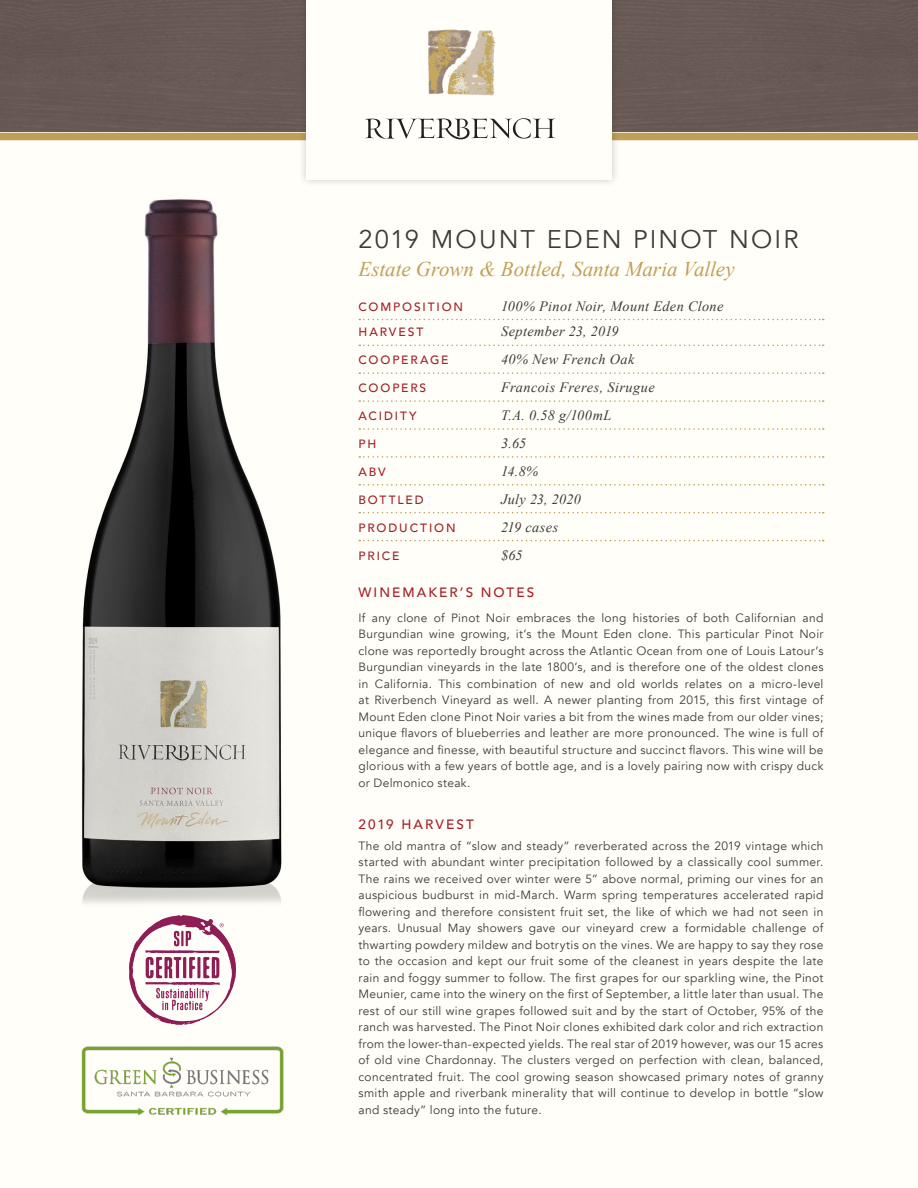
<style>
.page{position:relative;width:918px;height:1188px;background:#fffef8}
.page>*{position:absolute;margin:0;border:0;box-sizing:border-box;transform-origin:0 0}
.t1{font:25.5px "Avenir";letter-spacing:.08em;color:#3e3b38}
.t2{font:italic 21px "Times New Roman";letter-spacing:-.005em;color:#bf9f56}
.t3{font:italic 14.25px "Times New Roman";letter-spacing:.025em;color:#3e3b38}
.t4{font:500 13.5px "Avenir";letter-spacing:.155em;color:#a32129}
.t5{font:12px/16.5px "Avenir";letter-spacing:.025em;color:#3e3b38;text-align:justify}
.t6{font:500 12px "Avenir";letter-spacing:.155em;color:#a32129}
</style>
<div class="page">
<div style="left:0;top:133px;width:918px;height:7px;background:#bf9f56"></div>
<div style="left:0;top:0;width:918px;height:132px;background:#685853"></div>
<div style="left:298px;top:0;width:322px;height:188px;background:#231f20;opacity:.25"></div>
<div style="left:306px;top:0;width:306px;height:179px;background:#fffef8"></div>
<img style="left:428px;top:29px;width:67px;height:67px">
<svg style="left:365px;top:118px;width:190px;height:22px"></svg>
<img style="left:129px;top:917px;width:106px;height:108px">
<img style="left:82px;top:173px;width:224px;height:744px">
<svg style="left:359px;top:319px;width:465px;height:1px"></svg>
<svg style="left:359px;top:345px;width:465px;height:1px"></svg>
<svg style="left:359px;top:372px;width:465px;height:2px"></svg>
<svg style="left:359px;top:400px;width:465px;height:2px"></svg>
<svg style="left:359px;top:428px;width:465px;height:2px"></svg>
<svg style="left:359px;top:456px;width:465px;height:2px"></svg>
<svg style="left:359px;top:484px;width:465px;height:2px"></svg>
<svg style="left:359px;top:512px;width:465px;height:1px"></svg>
<svg style="left:359px;top:540px;width:465px;height:1px"></svg>
<img style="left:81px;top:1046px;width:203px;height:70px">
<p class="t1" style="left:359px;top:224px;width:441px">2019 MOUNT EDEN PINOT NOIR</p>
<p class="t2" style="left:359px;top:255px;width:378px">Estate Grown &amp; Bottled, Santa Maria Valley</p>
<p class="t6" style="left:359px;top:296px;width:106px">COMPOSITION</p>
<p class="t3" style="left:501px;top:296px;width:224px">100% Pinot Noir, Mount Eden Clone</p>
<p class="t6" style="left:359px;top:322px;width:66px">HARVEST</p>
<p class="t3" style="left:501px;top:322px;width:119px">September 23, 2019</p>
<p class="t6" style="left:359px;top:350px;width:91px">COOPERAGE</p>
<p class="t3" style="left:501px;top:350px;width:135px">40% New French Oak</p>
<p class="t6" style="left:359px;top:378px;width:69px">COOPERS</p>
<p class="t3" style="left:501px;top:378px;width:155px">Francois Freres, Sirugue</p>
<p class="t6" style="left:359px;top:405px;width:60px">ACIDITY</p>
<p class="t3" style="left:501px;top:405px;width:112px">T.A. 0.58 g/100mL</p>
<p class="t6" style="left:359px;top:433px;width:19px">PH</p>
<p class="t3" style="left:501px;top:433px;width:27px">3.65</p>
<p class="t6" style="left:359px;top:461px;width:29px">ABV</p>
<p class="t3" style="left:501px;top:461px;width:39px">14.8%</p>
<p class="t6" style="left:359px;top:489px;width:67px">BOTTLED</p>
<p class="t3" style="left:501px;top:489px;width:81px">July 23, 2020</p>
<p class="t6" style="left:359px;top:517px;width:99px">PRODUCTION</p>
<p class="t3" style="left:501px;top:517px;width:59px">219 cases</p>
<p class="t6" style="left:359px;top:545px;width:42px">PRICE</p>
<p class="t3" style="left:501px;top:545px;width:23px">$65</p>
<p class="t4" style="left:359px;top:581px;width:177px">WINEMAKER’S NOTES</p>
<p class="t5" style="left:359px;top:610px;width:466px">If any clone of Pinot Noir embraces the long histories of both Californian and Burgundian wine growing, it’s the Mount Eden clone. This particular Pinot Noir clone was reportedly brought across the Atlantic Ocean from one of Louis Latour’s Burgundian vineyards in the late 1800’s, and is therefore one of the oldest clones in California. This combination of new and old worlds relates on a micro-level at Riverbench Vineyard as well. A newer planting from 2015, this first vintage of Mount Eden clone Pinot Noir varies a bit from the wines made from our older vines; unique flavors of blueberries and leather are more pronounced. The wine is full of elegance and finesse, with beautiful structure and succinct flavors. This wine will be glorious with a few years of bottle age, and is a lovely pairing now with crispy duck or Delmonico steak.</p>
<p class="t4" style="left:359px;top:813px;width:117px">2019 HARVEST</p>
<p class="t5" style="left:359px;top:837px;width:466px">The old mantra of “slow and steady” reverberated across the 2019 vintage which started with abundant winter precipitation followed by a classically cool summer.<br>The rains we received over winter were 5” above normal, priming our vines for an auspicious budburst in mid-March. Warm spring temperatures accelerated rapid flowering and therefore consistent fruit set, the like of which we had not seen in years. Unusual May showers gave our vineyard crew a formidable challenge of thwarting powdery mildew and botrytis on the vines. We are happy to say they rose to the occasion and kept our fruit some of the cleanest in years despite the late rain and foggy summer to follow. The first grapes for our sparkling wine, the Pinot Meunier, came into the winery on the first of September, a little later than usual. The rest of our still wine grapes followed suit and by the start of October, 95% of the ranch was harvested. The Pinot Noir clones exhibited dark color and rich extraction from the lower-than-expected yields. The real star of 2019 however, was our 15 acres of old vine Chardonnay. The clusters verged on perfection with clean, balanced, concentrated fruit. The cool growing season showcased primary notes of granny smith apple and riverbank minerality that will continue to develop in bottle “slow and steady” long into the future.</p>
</div>
